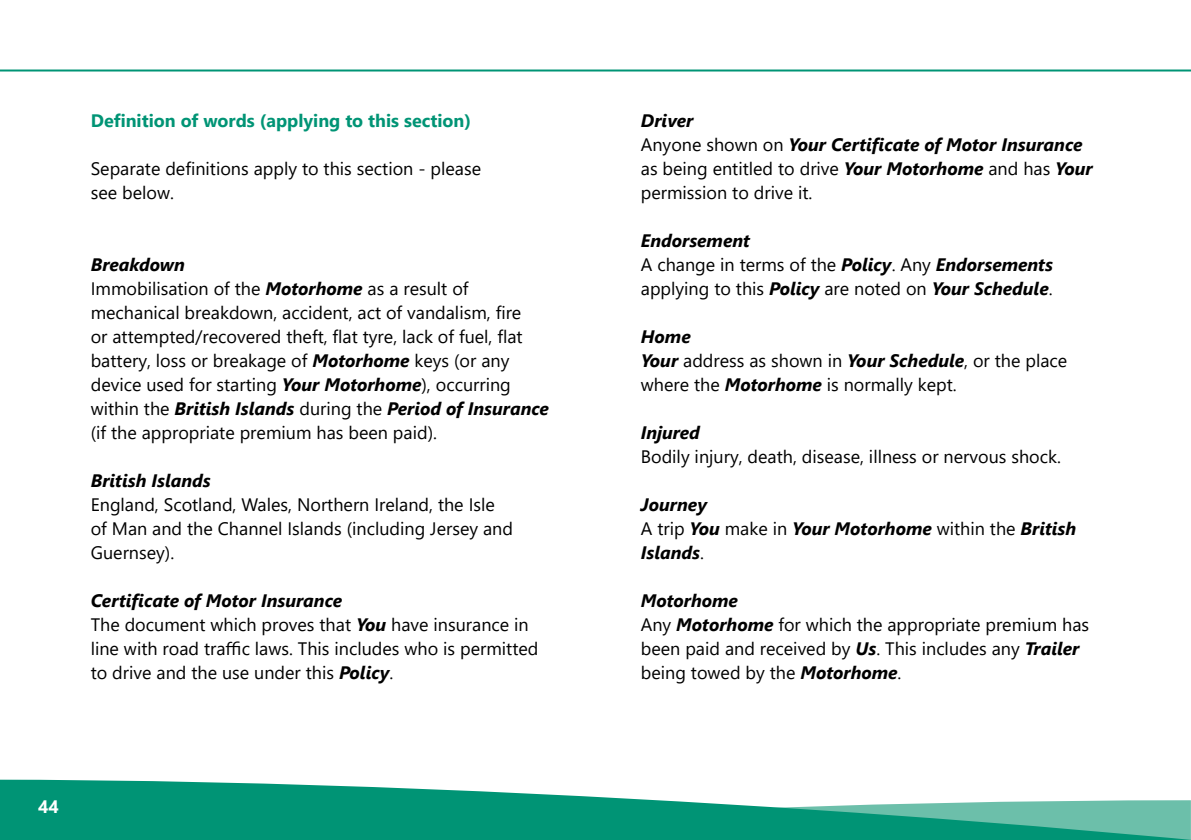
<style>
.page{position:relative;width:1191px;height:840px;background:#fff}
.page>*{position:absolute;margin:0;border:0;box-sizing:border-box;transform-origin:0 0}
.t1{font:18px/24px "Segoe UI";color:#000}
.t2{font:italic 700 18px/24px "Segoe UI";color:#000}
.t3{font:700 18px "Segoe UI";color:#009475}
.t4{font:700 18px "Segoe UI";color:#fff}
.s1{font-weight:700;font-style:italic}
.s2{font-weight:400;font-style:normal}
</style>
<div class="page">
<svg style="left:0;top:779px;width:453px;height:60px;background:#129b7f"></svg>
<svg style="left:453px;top:790px;width:738px;height:49px"></svg>
<hr style="left:0;top:69px;width:1191px;height:2px;background:#009475">
<p class="t3" style="left:91px;top:103px;width:382px">Definition of words (applying to this section)</p>
<p class="t1" style="left:91px;top:155px;width:392px">Separate definitions apply to this section - please see below.</p>
<p class="t1" style="left:91px;top:251px;width:460px"><span class="s1">Breakdown<br></span>Immobilisation of the <span class="s1">Motorhome</span> as a result of mechanical breakdown, accident, act of vandalism, fire<br>or attempted/recovered theft, flat tyre, lack of fuel, flat battery, loss or breakage of <span class="s1">Motorhome</span> keys (or any device used for starting <span class="s1">Your Motorhome</span>), occurring within the <span class="s1">British Islands</span> during the <span class="s1">Period of Insurance </span>(if the appropriate premium has been paid).</p>
<p class="t2" style="left:91px;top:467px;width:121px">British Islands</p>
<p class="t1" style="left:91px;top:490px;width:424px">England, Scotland, Wales, Northern Ireland, the Isle of Man and the Channel Islands (including Jersey and<br>Guernsey).</p>
<p class="t1" style="left:91px;top:586px;width:449px"><span class="s1">Certificate of Motor Insurance<br></span>The document which proves that <span class="s1">You</span> have insurance in line with road traffic laws. This includes who is permitted to drive and the use under this <span class="s1">Policy</span>.</p>
<p class="t4" style="left:38px;top:789px;width:22px">44</p>
<p class="t1" style="left:641px;top:106px;width:453px"><span class="s1">Driver<br></span>Anyone shown on <span class="s1">Your Certificate of Motor Insurance </span>as being entitled to drive <span class="s1">Your Motorhome</span> and has <span class="s1">Your </span>permission to drive it.</p>
<p class="t1" style="left:641px;top:226px;width:413px"><span class="s1">Endorsement<br></span>A change in terms of the <span class="s1">Policy</span>. Any <span class="s1">Endorsements </span>applying to this <span class="s1">Policy</span> are noted on <span class="s1">Your Schedule</span>.</p>
<p class="t1" style="left:641px;top:322px;width:428px"><span class="s1">Home<br>Your</span> address as shown in <span class="s1">Your Schedule</span>, or the place where the <span class="s1">Motorhome</span> is normally kept.</p>
<p class="t2" style="left:641px;top:419px;width:60px">Injured</p>
<p class="t1" style="left:641px;top:442px;width:422px">Bodily injury, death, disease, illness or nervous shock.</p>
<p class="t2" style="left:641px;top:491px;width:437px">Journey<br><span class="s2">A trip</span> You <span class="s2">make in</span> Your Motorhome <span class="s2">within the</span> British<br>Islands<span class="s2">.</span></p>
<p class="t1" style="left:641px;top:586px;width:450px"><span class="s1">Motorhome<br></span>Any <span class="s1">Motorhome</span> for which the appropriate premium has been paid and received by <span class="s1">Us</span>. This includes any <span class="s1">Trailer </span>being towed by the <span class="s1">Motorhome</span>.</p>
</div>
